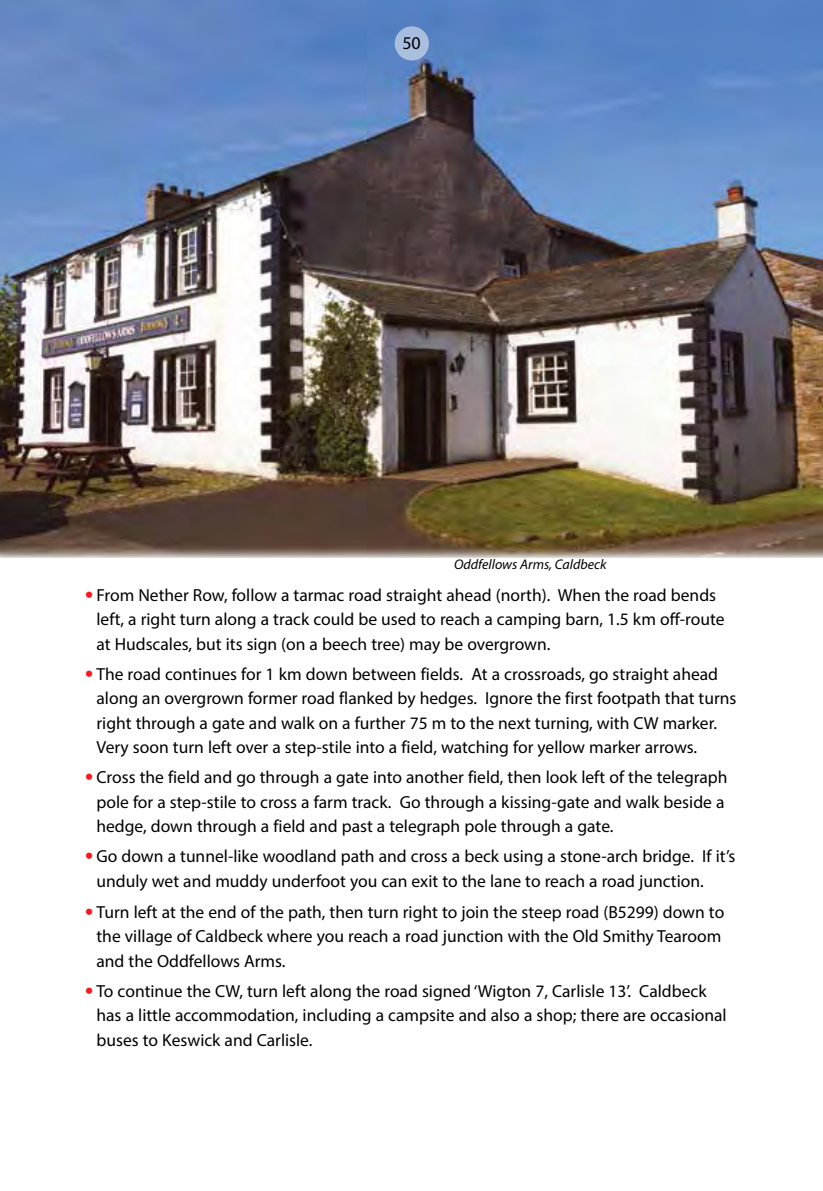
<style>
.page{position:relative;width:823px;height:1191px;background:#fff}
.page>*{position:absolute;margin:0;border:0;box-sizing:border-box;transform-origin:0 0}
.t1{font:18px "Myriad Pro";color:#000}
.t2{font:17.6px/24.4px "Myriad Pro";color:#000}
.t3{font:italic 14px "Myriad Pro";color:#000}
.s1{font-weight:700;font-size:24px;color:#ed1d24}
</style>
<div class="page">
<img style="left:0;top:0;width:822px;height:557px">
<div style="left:394px;top:26px;width:34px;height:34px;background:#a8bedf;border-radius:50%"></div>
<p class="t1" style="left:402px;top:32px;width:20px">50</p>
<p class="t3" style="left:454px;top:555px;width:154px">Oddfellows Arms, Caldbeck</p>
<p class="t2" style="left:96px;top:582px;width:629px;text-indent:-11px"><span class="s1">•</span> From Nether Row, follow a tarmac road straight ahead (north). When the road bends left, a right turn along a track could be used to reach a camping barn, 1.5 km off-route at Hudscales, but its sign (on a beech tree) may be overgrown.</p>
<p class="t2" style="left:96px;top:661px;width:641px;text-indent:-11px"><span class="s1">•</span> The road continues for 1 km down between fields. At a crossroads, go straight ahead along an overgrown former road flanked by hedges. Ignore the first footpath that turns right through a gate and walk on a further 75 m to the next turning, with CW marker.<br>Very soon turn left over a step-stile into a field, watching for yellow marker arrows.</p>
<p class="t2" style="left:96px;top:765px;width:632px;text-indent:-11px"><span class="s1">•</span> Cross the field and go through a gate into another field, then look left of the telegraph pole for a step-stile to cross a farm track. Go through a kissing-gate and walk beside a hedge, down through a field and past a telegraph pole through a gate.</p>
<p class="t2" style="left:96px;top:843px;width:640px;text-indent:-11px"><span class="s1">•</span> Go down a tunnel-like woodland path and cross a beck using a stone-arch bridge. If it’s unduly wet and muddy underfoot you can exit to the lane to reach a road junction.</p>
<p class="t2" style="left:96px;top:899px;width:629px;text-indent:-11px"><span class="s1">•</span> Turn left at the end of the path, then turn right to join the steep road (B5299) down to the village of Caldbeck where you reach a road junction with the Old Smithy Tearoom and the Oddfellows Arms.</p>
<p class="t2" style="left:96px;top:978px;width:631px;text-indent:-11px"><span class="s1">•</span> To continue the CW, turn left along the road signed ‘Wigton 7, Carlisle 13’. Caldbeck has a little accommodation, including a campsite and also a shop; there are occasional buses to Keswick and Carlisle.</p>
</div>
